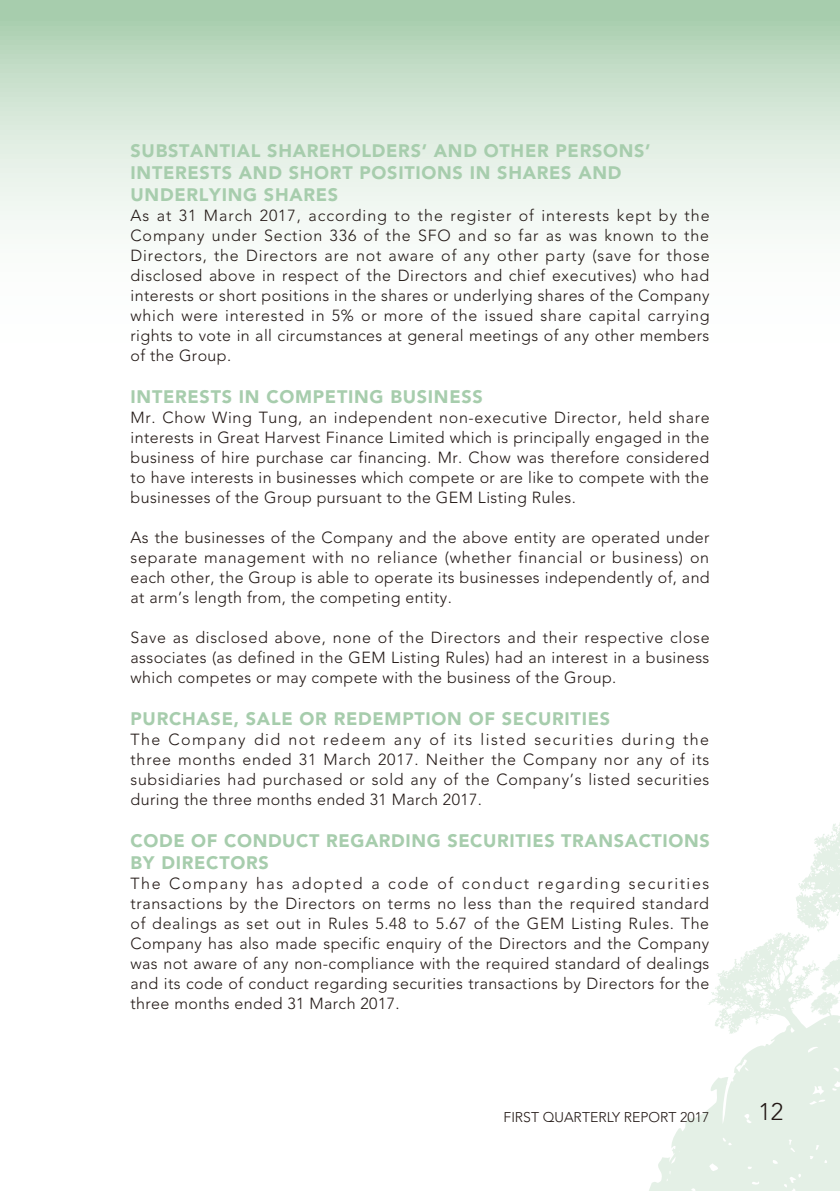
<style>
.page{position:relative;width:840px;height:1191px;background:#fff}
.page>*{position:absolute;margin:0;border:0;box-sizing:border-box;transform-origin:0 0}
.t1{font:300 24px "Avenir LT Std";color:#231916}
.t2{font:900 18px/22px "Avenir LT Std";letter-spacing:.04em;color:#a7cdad}
.t3{font:300 16px/20px "Avenir LT Std";letter-spacing:.035em;color:#231916}
.t4{font:300 16px "Avenir LT Std";letter-spacing:.095em;color:#231916}
.t5{font:300 16px "Avenir LT Std";letter-spacing:.06em;color:#231916}
.t6{font:300 16px "Avenir LT Std";letter-spacing:.085em;color:#231916}
.t7{font:300 16px "Avenir LT Std";letter-spacing:.055em;color:#231916}
.t8{font:300 14px "Avenir LT Std";color:#231916}
</style>
<div class="page">
<svg style="left:0;top:0;width:839px;height:230px;background:#d2e5d5"></svg>
<svg style="left:649px;top:823px;width:190px;height:368px"></svg>
<p class="t2" style="left:130px;top:139px;width:521px">SUBSTANTIAL SHAREHOLDERS’ AND OTHER PERSONS‘<br>INTERESTS AND SHORT POSITIONS IN SHARES AND<br>UNDERLYING SHARES</p>
<p class="t3" style="left:130px;top:205px;width:20px">As</p>
<p class="t3" style="left:157px;top:205px;width:16px">at</p>
<p class="t3" style="left:179px;top:205px;width:19px">31</p>
<p class="t3" style="left:204px;top:205px;width:50px">March</p>
<p class="t3" style="left:259px;top:205px;width:43px">2017,</p>
<p class="t5" style="left:308px;top:206px;width:80px">according</p>
<p class="t3" style="left:394px;top:205px;width:17px">to</p>
<p class="t3" style="left:417px;top:205px;width:27px">the</p>
<p class="t5" style="left:450px;top:206px;width:62px">register</p>
<p class="t3" style="left:518px;top:205px;width:17px">of</p>
<p class="t5" style="left:541px;top:206px;width:69px">interests</p>
<p class="t3" style="left:616px;top:205px;width:36px">kept</p>
<p class="t3" style="left:658px;top:205px;width:20px">by</p>
<p class="t3" style="left:684px;top:205px;width:27px">the</p>
<p class="t3" style="left:363px;top:225px;width:17px">of</p>
<p class="t3" style="left:518px;top:225px;width:22px">far</p>
<p class="t3" style="left:211px;top:225px;width:47px">under</p>
<p class="t3" style="left:385px;top:225px;width:26px">the</p>
<p class="t3" style="left:458px;top:225px;width:30px">and</p>
<p class="t3" style="left:604px;top:225px;width:51px">known</p>
<p class="t3" style="left:684px;top:225px;width:26px">the</p>
<p class="t3" style="left:130px;top:225px;width:580px">Company<br>Directors, the Directors are not aware of any other party (save for those disclosed above in respect of the Directors and chief executives) who had interests or short positions in the shares or underlying shares of the Company which were interested in 5% or more of the issued share capital carrying rights to vote in all circumstances at general meetings of any other members of the Group.</p>
<p class="t2" style="left:130px;top:385px;width:353px">INTERESTS IN COMPETING BUSINESS</p>
<p class="t3" style="left:130px;top:407px;width:580px;text-align:justify">Mr. Chow Wing Tung, an independent non-executive Director, held share interests in Great Harvest Finance Limited which is principally engaged in the business of hire purchase car financing. Mr. Chow was therefore considered to have interests in businesses which compete or are like to compete with the businesses of the Group pursuant to the GEM Listing Rules.</p>
<p class="t3" style="left:130px;top:527px;width:580px;text-align:justify">As the businesses of the Company and the above entity are operated under separate management with no reliance (whether financial or business) on each other, the Group is able to operate its businesses independently of, and at arm s’ length from, the competing entity.</p>
<p class="t3" style="left:130px;top:627px;width:580px;text-align:justify">Save as disclosed above, none of the Directors and their respective close associates (as defined in the GEM Listing Rules) had an interest in a business which competes or may compete with the business of the Group.</p>
<p class="t2" style="left:130px;top:707px;width:481px">PURCHASE, SALE OR REDEMPTION OF SECURITIES</p>
<p class="t3" style="left:682px;top:729px;width:27px">the</p>
<p class="t7" style="left:264px;top:226px;width:60px">Section</p>
<p class="t3" style="left:418px;top:225px;width:34px">SFO</p>
<p class="t3" style="left:329px;top:225px;width:28px">336</p>
<p class="t3" style="left:661px;top:225px;width:17px">to</p>
<p class="t3" style="left:494px;top:225px;width:19px">so</p>
<p class="t3" style="left:545px;top:225px;width:17px">as</p>
<p class="t3" style="left:568px;top:225px;width:30px">was</p>
<p class="t3" style="left:429px;top:729px;width:17px">of</p>
<p class="t3" style="left:130px;top:729px;width:580px">The<br>three months ended 31 March 2017. Neither the Company nor any of its subsidiaries had purchased or sold any of the Company s’ listed securities during the three months ended 31 March 2017.</p>
<p class="t2" style="left:130px;top:829px;width:580px">CODE OF CONDUCT REGARDING SECURITIES TRANSACTIONS<br>BY DIRECTORS</p>
<p class="t4" style="left:628px;top:874px;width:82px">securities</p>
<p class="t3" style="left:254px;top:729px;width:28px">did</p>
<p class="t3" style="left:323px;top:729px;width:64px">redeem</p>
<p class="t3" style="left:480px;top:729px;width:47px">listed</p>
<p class="t3" style="left:621px;top:729px;width:55px">during</p>
<p class="t6" style="left:168px;top:730px;width:79px">Company</p>
<p class="t3" style="left:453px;top:729px;width:20px">its</p>
<p class="t6" style="left:534px;top:730px;width:80px">securities</p>
<p class="t3" style="left:288px;top:729px;width:28px">not</p>
<p class="t3" style="left:394px;top:729px;width:29px">any</p>
<p class="t3" style="left:437px;top:873px;width:17px">of</p>
<p class="t3" style="left:130px;top:873px;width:580px">The<br>transactions by the Directors on terms no less than the required standard of dealings as set out in Rules 5.48 to 5.67 of the GEM Listing Rules. The Company has also made specific enquiry of the Directors and the Company was not aware of any non-compliance with the required standard of dealings and its code of conduct regarding securities transactions by Directors for the three months ended 31 March 2017.</p>
<p class="t3" style="left:256px;top:873px;width:29px">has</p>
<p class="t4" style="left:292px;top:874px;width:72px">adopted</p>
<p class="t3" style="left:388px;top:873px;width:42px">code</p>
<p class="t4" style="left:461px;top:874px;width:69px">conduct</p>
<p class="t4" style="left:537px;top:874px;width:84px">regarding</p>
<p class="t4" style="left:169px;top:874px;width:80px">Company</p>
<p class="t3" style="left:371px;top:873px;width:10px">a</p>
<p class="t8" style="left:503px;top:1108px;width:207px">FIRST QUARTERLY REPORT 2017</p>
<h1 class="t1" style="left:758px;top:1097px;width:26px">12</h1>
</div>
